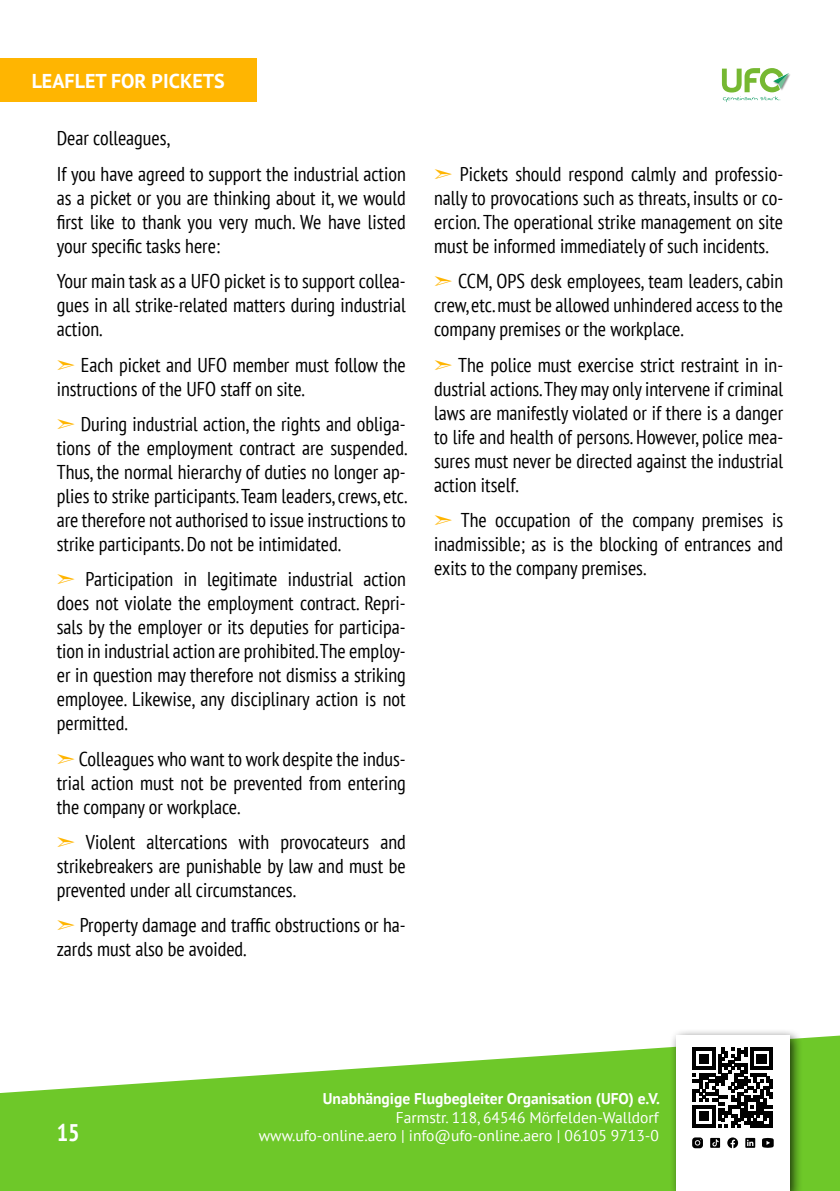
<style>
.page{position:relative;width:840px;height:1191px;background:#fff}
.page>*{position:absolute;margin:0;border:0;box-sizing:border-box;transform-origin:0 0}
.t1{font:700 condensed 24px "PT Sans";color:#fff}
.t2{font:condensed 20px/24px "PT Sans";color:#000;text-align:justify}
.t3{font:700 20px "PT Sans";color:#fff}
.t4{font:15.6px "PT Sans";color:#fff}
.t5{font:700 15.6px "PT Sans";color:#fff}
.s1{color:#ffb501}
</style>
<div class="page">
<svg style="left:721px;top:68px;width:67px;height:34px"></svg>
<svg style="left:0;top:1035px;width:839px;height:156px;fill:#6ec829"></svg>
<div style="left:668px;top:1028px;width:134px;height:163px;background:#000;opacity:.75"></div>
<div style="left:675px;top:1035px;width:113px;height:156px;background:#fff"></div>
<svg style="left:692px;top:1047px;width:80px;height:80px"></svg>
<svg style="left:727px;top:1137px;width:10px;height:11px"></svg>
<svg style="left:692px;top:1137px;width:10px;height:11px"></svg>
<svg style="left:745px;top:1137px;width:9px;height:10px"></svg>
<svg style="left:710px;top:1137px;width:9px;height:10px"></svg>
<svg style="left:762px;top:1137px;width:11px;height:10px"></svg>
<div style="left:0;top:58px;width:256px;height:44px;background:#ffb501"></div>
<p class="t3" style="left:32px;top:67px;width:194px">LEAFLET FOR PICKETS</p>
<p class="t2" style="left:57px;top:120px;width:350px;line-height:35.4px">Dear colleagues,<br>If you have agreed to support the industrial action</p>
<p class="t2" style="left:57px;top:185px;width:350px">as a picket or you are thinking about it, we would first like to thank you very much. We have listed your specific tasks here:</p>
<p class="t2" style="left:57px;top:269px;width:350px">Your main task as a UFO picket is to support collea&shy;gues in all strike-related matters during industrial action.</p>
<p class="t2" style="left:57px;top:352px;width:350px"><span class="s1">➣</span> Each picket and UFO member must follow the instructions of the UFO staff on site.</p>
<p class="t2" style="left:57px;top:411px;width:351px"><span class="s1">➣</span> During industrial action, the rights and obliga&shy;tions of the employment contract are suspended.<br>Thus, the normal hierarchy of duties no longer ap&shy;plies to strike participants. Team leaders, crews, etc. are therefore not authorised to issue instructions to strike participants. Do not be intimidated.</p>
<p class="t2" style="left:57px;top:567px;width:350px"><span class="s1">➣</span> Participation in legitimate industrial action does not violate the employment contract. Repri&shy;sals by the employer or its deputies for participa&shy;tion in industrial action are prohibited. The employ&shy;er in question may therefore not dismiss a striking employee. Likewise, any disciplinary action is not permitted.</p>
<p class="t2" style="left:57px;top:746px;width:350px"><span class="s1">➣</span> Colleagues who want to work despite the indus&shy;trial action must not be prevented from entering the company or workplace.</p>
<p class="t2" style="left:57px;top:829px;width:350px"><span class="s1">➣</span> Violent altercations with provocateurs and strikebreakers are punishable by law and must be prevented under all circumstances.</p>
<p class="t2" style="left:57px;top:913px;width:350px"><span class="s1">➣</span> Property damage and traffic obstructions or ha&shy;zards must also be avoided.</p>
<p class="t2" style="left:434px;top:161px;width:350px"><span class="s1">➣</span> Pickets should respond calmly and professio&shy;nally to provocations such as threats, insults or co&shy;ercion. The operational strike management on site must be informed immediately of such incidents.</p>
<p class="t2" style="left:434px;top:269px;width:350px"><span class="s1">➣</span> CCM, OPS desk employees, team leaders, cabin crew, etc. must be allowed unhindered access to the company premises or the workplace.</p>
<p class="t2" style="left:434px;top:352px;width:350px"><span class="s1">➣</span> The police must exercise strict restraint in in&shy;dustrial actions. They may only intervene if criminal laws are manifestly violated or if there is a danger to life and health of persons. However, police mea&shy;sures must never be directed against the industrial action itself.</p>
<p class="t2" style="left:434px;top:507px;width:350px"><span class="s1">➣</span> The occupation of the company premises is inadmissible; as is the blocking of entrances and exits to the company premises.</p>
<p class="t5" style="left:322px;top:1088px;width:338px">Unabhängige Flugbegleiter Organisation (UFO) e.V.</p>
<p class="t4" style="left:395px;top:1107px;width:264px">Farmstr. 118, 64546 Mörfelden-Walldorf</p>
<p class="t1" style="left:57px;top:1117px;width:24px">15</p>
<p class="t4" style="left:259px;top:1125px;width:401px">www.ufo-online.aero | info@ufo-online.aero | 06105 9713-0</p>
</div>
